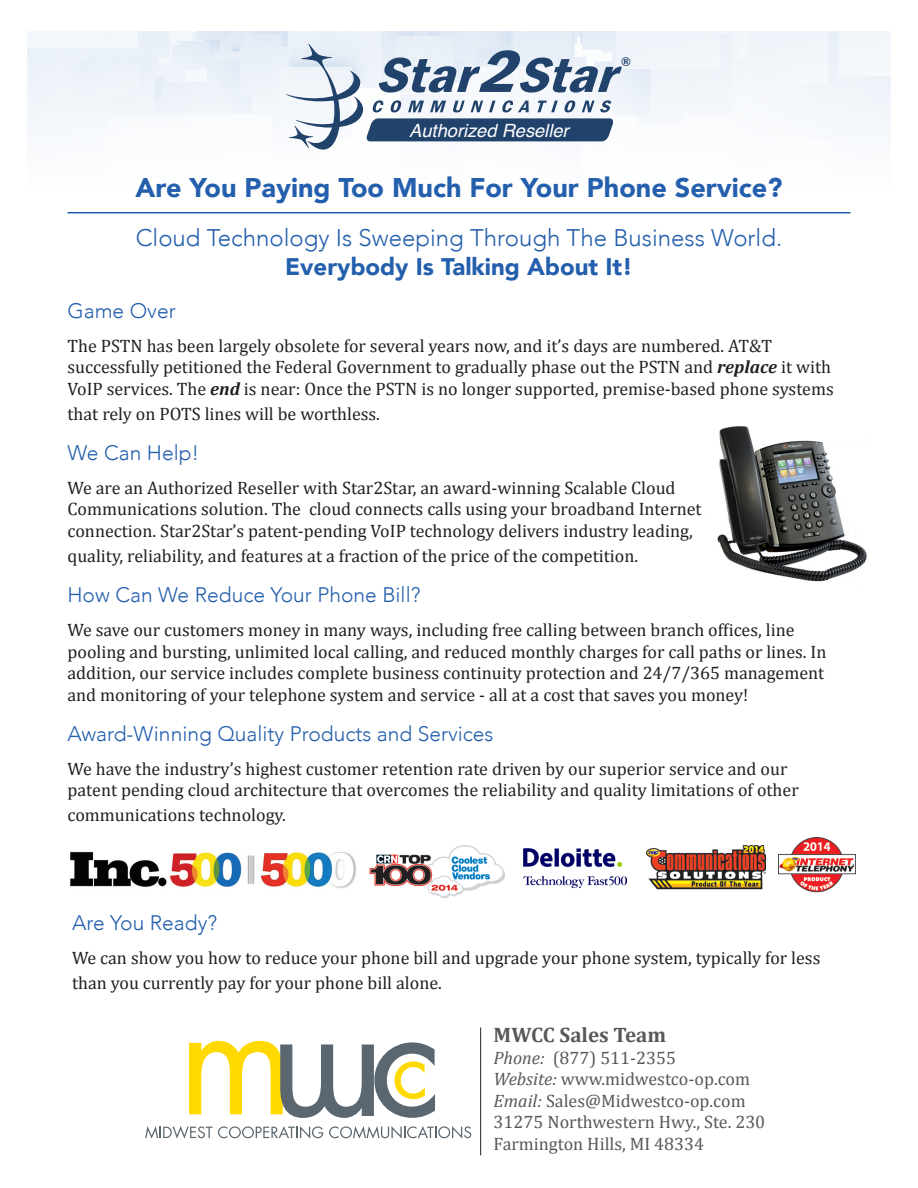
<style>
.page{position:relative;width:918px;height:1188px;background:#fff}
.page>*{position:absolute;margin:0;border:0;box-sizing:border-box;transform-origin:0 0}
.t1{font:900 27px "Avenir";color:#235fad}
.t2{font:300 24px "Avenir";color:#235fad}
.t3{font:900 24px "Avenir";color:#235fad}
.t4{font:300 21px "Avenir";color:#235fad}
.t5{font:700 21px "Cambria";color:#57585a}
.t6{font:italic 18.3px "Helvetica";color:#fff}
.t7{font:18px/21.6px "Cambria";color:#231f20}
.t8{font:18px "Cambria";color:#57585a}
.t9{font:700 12.15px "Helvetica";color:#21426b}
.s1{font-weight:700;font-style:italic}
.s2{font-style:italic}
</style>
<div class="page">
<svg style="left:285px;top:44px;width:337px;height:107px"></svg>
<hr style="left:68px;top:212px;width:782px;height:1px;background:#235fad">
<img style="left:717px;top:426px;width:150px;height:156px">
<img style="left:778px;top:837px;width:78px;height:56px">
<img style="left:524px;top:849px;width:103px;height:40px">
<img style="left:647px;top:846px;width:118px;height:44px">
<img style="left:369px;top:846px;width:135px;height:52px">
<img style="left:70px;top:851px;width:287px;height:38px">
<hr style="left:480px;top:1028px;width:1px;height:127px;background:#231f20">
<svg style="left:189px;top:1041px;width:246px;height:77px"></svg>
<svg style="left:145px;top:1126px;width:178px;height:13px"></svg>
<svg style="left:329px;top:1126px;width:142px;height:13px"></svg>
<p class="t6" style="left:409px;top:116px;width:161px">Authorized Reseller</p>
<p class="t9" style="left:621px;top:52px;width:10px">®</p>
<p class="t1" style="left:136px;top:164px;width:648px">Are You Paying Too Much For Your Phone Service?</p>
<p class="t2" style="left:136px;top:224px;width:648px">Cloud Technology Is Sweeping Through The Business World.</p>
<p class="t3" style="left:285px;top:246px;width:349px">Everybody Is Talking About It!</p>
<p class="t4" style="left:68px;top:298px;width:110px">Game Over</p>
<p class="t7" style="left:68px;top:335px;width:768px">The PSTN has been largely obsolete for several years now, and it’s days are numbered. AT&amp;T successfully petitioned the Federal Government to gradually phase out the PSTN and <span class="s1">replace</span> it with<br>VoIP services. The <span class="s1">end</span> is near: Once the PSTN is no longer supported, premise-based phone systems</p>
<p class="t7" style="left:68px;top:403px;width:314px">that rely on POTS lines will be worthless.</p>
<p class="t4" style="left:68px;top:441px;width:133px">We Can Help!</p>
<p class="t7" style="left:68px;top:477px;width:636px">We are an Authorized Reseller with Star2Star, an award-winning Scalable Cloud<br>Communications solution. The cloud connects calls using your broadband Internet connection. Star2Star’s patent-pending VoIP technology delivers industry leading,</p>
<p class="t7" style="left:68px;top:545px;width:572px">quality, reliability, and features at a fraction of the price of the competition.</p>
<p class="t4" style="left:68px;top:583px;width:355px">How Can We Reduce Your Phone Bill?</p>
<p class="t7" style="left:68px;top:619px;width:760px">We save our customers money in many ways, including free calling between branch offices, line pooling and bursting, unlimited local calling, and reduced monthly charges for call paths or lines. In addition, our service includes complete business continuity protection and 24/7/365 management and monitoring of your telephone system and service - all at a cost that saves you money!</p>
<p class="t4" style="left:68px;top:721px;width:428px">Award-Winning Quality Products and Services</p>
<p class="t7" style="left:68px;top:758px;width:733px">We have the industry’s highest customer retention rate driven by our superior service and our patent pending cloud architecture that overcomes the reliability and quality limitations of other</p>
<p class="t7" style="left:68px;top:804px;width:220px">communications technology.</p>
<p class="t4" style="left:72px;top:910px;width:147px">Are You Ready?</p>
<p class="t7" style="left:72px;top:945px;width:750px;line-height:25.2px">We can show you how to reduce your phone bill and upgrade your phone system, typically for less than you currently pay for your phone bill alone.</p>
<p class="t5" style="left:494px;top:1020px;width:174px">MWCC Sales Team</p>
<p class="t8" style="left:494px;top:1047px;width:184px"><span class="s2">Phone:</span> (877) 511-2355</p>
<p class="t8" style="left:494px;top:1068px;width:258px"><span class="s2">Website:</span> www.midwestco-op.com</p>
<p class="t8" style="left:494px;top:1090px;width:254px"><span class="s2">Email:</span> Sales@Midwestco-op.com</p>
<p class="t8" style="left:494px;top:1112px;width:273px">31275 Northwestern Hwy., Ste. 230</p>
<p class="t8" style="left:494px;top:1133px;width:212px">Farmington Hills, MI 48334</p>
</div>
